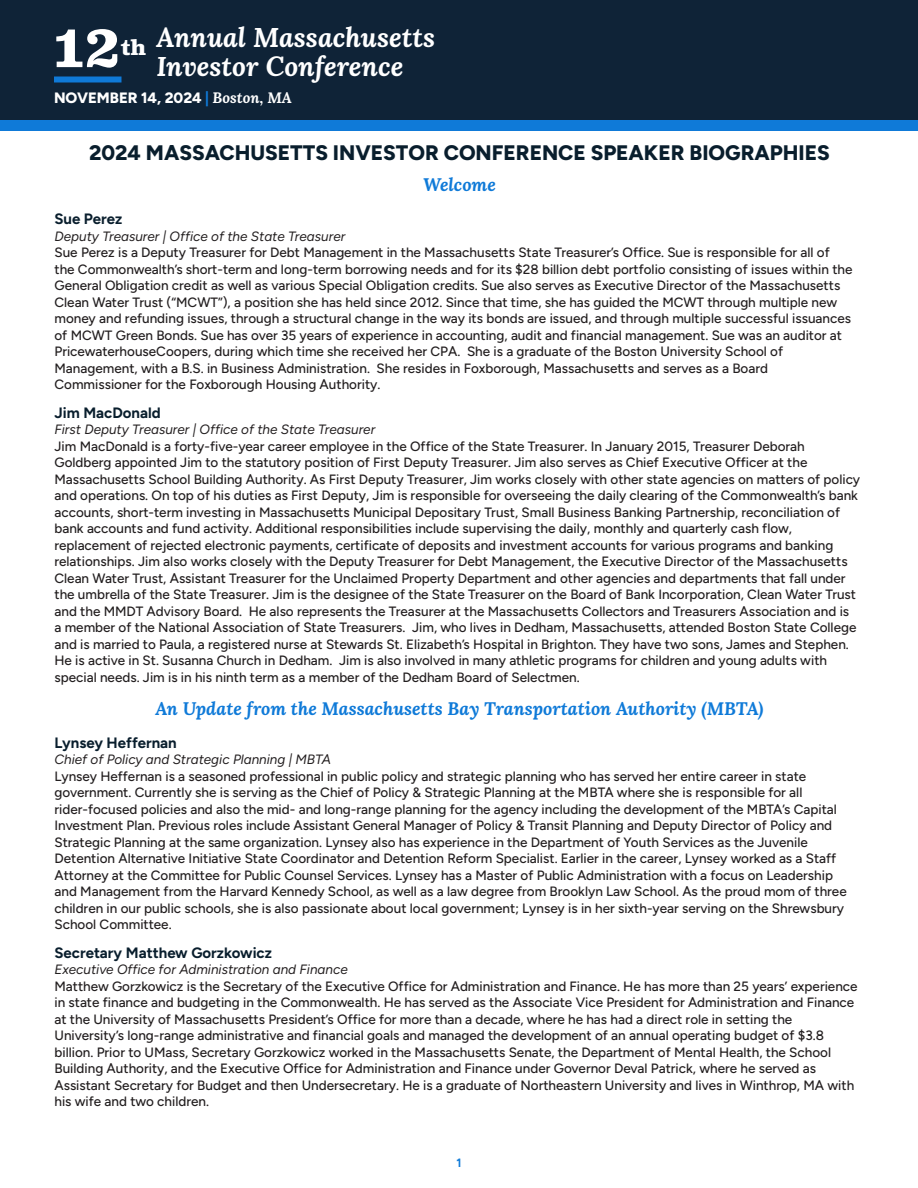
<style>
.page{position:relative;width:918px;height:1188px;background:#fff}
.page>*{position:absolute;margin:0;border:0;box-sizing:border-box;transform-origin:0 0}
.t1{font:700 54px "Clarendon Text Pro";color:#fff}
.t2{font:italic 700 27px/28.5px "Lora";color:#fff;text-align:center}
.t3{font:800 21px "Figtree";color:#091e2d}
.t4{font:italic 700 18px "Lora";color:#0f7ad8}
.t5{font:700 15px "Figtree";color:#091e2d}
.t6{font:800 15px "Figtree";color:#fff}
.t7{font:500 13.5px/16.5px "Figtree";color:#231f20}
.t8{font:italic 13.5px "Figtree";color:#231f20}
.t9{font:700 12px "Figtree";color:#0f7ad8}
.s1{color:#0f7ad8}
.s2{font-family:"Lora";font-weight:700;font-style:italic}
</style>
<div class="page">
<div style="left:0;top:0;width:918px;height:125px;background:#0f2337"></div>
<div style="left:54px;top:76px;width:68px;height:6px;background:#0f7ad8"></div>
<div style="left:0;top:120px;width:918px;height:11px;background:#0f7ad8"></div>
<h1 class="t1" style="left:54px;top:16px;width:68px">12</h1>
<h2 class="t2" style="left:121px;top:23px;width:316px"><sub>th</sub> Annual Massachusetts<br>Investor Conference</h2>
<p class="t6" style="left:54px;top:89px;width:239px">NOVEMBER 14, 2024 <span class="s1">|</span> <span class="s2">Boston, MA</span></p>
<h3 class="t3" style="left:89px;top:140px;width:742px">2024 MASSACHUSETTS INVESTOR CONFERENCE SPEAKER BIOGRAPHIES</h3>
<p class="t4" style="left:423px;top:172px;width:74px">Welcome</p>
<p class="t5" style="left:54px;top:210px;width:69px">Sue Perez</p>
<p class="t8" style="left:54px;top:229px;width:292px">Deputy Treasurer | Office of the State Treasurer</p>
<p class="t7" style="left:54px;top:244px;width:800px">Sue Perez is a Deputy Treasurer for Debt Management in the Massachusetts State Treasurer’s Office. Sue is responsible for all of the Commonwealth’s short-term and long-term borrowing needs and for its $28 billion debt portfolio consisting of issues within the General Obligation credit as well as various Special Obligation credits. Sue also serves as Executive Director of the Massachusetts Clean Water Trust (“MCWT”), a position she has held since 2012. Since that time, she has guided the MCWT through multiple new money and refunding issues, through a structural change in the way its bonds are issued, and through multiple successful issuances of MCWT Green Bonds. Sue has over 35 years of experience in accounting, audit and financial management. Sue was an auditor at PricewaterhouseCoopers, during which time she received her CPA. She is a graduate of the Boston University School of</p>
<p class="t7" style="left:54px;top:360px;width:715px">Management, with a B.S. in Business Administration. She resides in Foxborough, Massachusetts and serves as a Board</p>
<p class="t7" style="left:54px;top:376px;width:327px">Commissioner for the Foxborough Housing Authority.</p>
<p class="t5" style="left:54px;top:404px;width:108px">Jim MacDonald</p>
<p class="t8" style="left:54px;top:422px;width:322px">First Deputy Treasurer | Office of the State Treasurer</p>
<p class="t7" style="left:54px;top:438px;width:752px">Jim MacDonald is a forty-five-year career employee in the Office of the State Treasurer. In January 2015, Treasurer Deborah</p>
<p class="t7" style="left:54px;top:454px;width:754px">Goldberg appointed Jim to the statutory position of First Deputy Treasurer. Jim also serves as Chief Executive Officer at the</p>
<p class="t7" style="left:54px;top:471px;width:807px">Massachusetts School Building Authority. As First Deputy Treasurer, Jim works closely with other state agencies on matters of policy and operations. On top of his duties as First Deputy, Jim is responsible for overseeing the daily clearing of the Commonwealth’s bank</p>
<p class="t7" style="left:54px;top:504px;width:787px">accounts, short-term investing in Massachusetts Municipal Depositary Trust, Small Business Banking Partnership, reconciliation of bank accounts and fund activity. Additional responsibilities include supervising the daily, monthly and quarterly cash flow,</p>
<p class="t7" style="left:54px;top:537px;width:804px">replacement of rejected electronic payments, certificate of deposits and investment accounts for various programs and banking relationships. Jim also works closely with the Deputy Treasurer for Debt Management, the Executive Director of the Massachusetts Clean Water Trust, Assistant Treasurer for the Unclaimed Property Department and other agencies and departments that fall under the umbrella of the State Treasurer. Jim is the designee of the State Treasurer on the Board of Bank Incorporation, Clean Water Trust and the MMDT Advisory Board. He also represents the Treasurer at the Massachusetts Collectors and Treasurers Association and is a member of the National Association of State Treasurers. Jim, who lives in Dedham, Massachusetts, attended Boston State College and is married to Paula, a registered nurse at Stewards St. Elizabeth’s Hospital in Brighton. They have two sons, James and Stephen.<br>He is active in St. Susanna Church in Dedham. Jim is also involved in many athletic programs for children and young adults with</p>
<p class="t7" style="left:54px;top:669px;width:527px">special needs. Jim is in his ninth term as a member of the Dedham Board of Selectmen.</p>
<p class="t4" style="left:155px;top:696px;width:610px">An Update from the Massachusetts Bay Transportation Authority (MBTA)</p>
<p class="t5" style="left:54px;top:734px;width:124px">Lynsey Heffernan</p>
<p class="t8" style="left:54px;top:752px;width:278px">Chief of Policy and Strategic Planning | MBTA</p>
<p class="t7" style="left:54px;top:768px;width:753px">Lynsey Heffernan is a seasoned professional in public policy and strategic planning who has served her entire career in state</p>
<p class="t7" style="left:54px;top:784px;width:749px">government. Currently she is serving as the Chief of Policy &amp; Strategic Planning at the MBTA where she is responsible for all</p>
<p class="t7" style="left:54px;top:801px;width:784px">rider-focused policies and also the mid- and long-range planning for the agency including the development of the MBTA’s Capital<br>Investment Plan. Previous roles include Assistant General Manager of Policy &amp; Transit Planning and Deputy Director of Policy and<br>Strategic Planning at the same organization. Lynsey also has experience in the Department of Youth Services as the Juvenile</p>
<p class="t7" style="left:54px;top:850px;width:794px">Detention Alternative Initiative State Coordinator and Detention Reform Specialist. Earlier in the career, Lynsey worked as a Staff Attorney at the Committee for Public Counsel Services. Lynsey has a Master of Public Administration with a focus on Leadership and Management from the Harvard Kennedy School, as well as a law degree from Brooklyn Law School. As the proud mom of three children in our public schools, she is also passionate about local government; Lynsey is in her sixth-year serving on the Shrewsbury School Committee.</p>
<p class="t5" style="left:54px;top:944px;width:219px">Secretary Matthew Gorzkowicz</p>
<p class="t8" style="left:54px;top:962px;width:295px">Executive Office for Administration and Finance</p>
<p class="t7" style="left:54px;top:978px;width:805px">Matthew Gorzkowicz is the Secretary of the Executive Office for Administration and Finance. He has more than 25 years’ experience in state finance and budgeting in the Commonwealth. He has served as the Associate Vice President for Administration and Finance at the University of Massachusetts President’s Office for more than a decade, where he has had a direct role in setting the</p>
<p class="t7" style="left:54px;top:1027px;width:771px">University’s long-range administrative and financial goals and managed the development of an annual operating budget of $3.8</p>
<p class="t7" style="left:54px;top:1044px;width:778px">billion. Prior to UMass, Secretary Gorzkowicz worked in the Massachusetts Senate, the Department of Mental Health, the School<br>Building Authority, and the Executive Office for Administration and Finance under Governor Deval Patrick, where he served as</p>
<p class="t7" style="left:54px;top:1077px;width:801px">Assistant Secretary for Budget and then Undersecretary. He is a graduate of Northeastern University and lives in Winthrop, MA with his wife and two children.</p>
<p class="t9" style="left:456px;top:1156px;width:7px">1</p>
</div>
